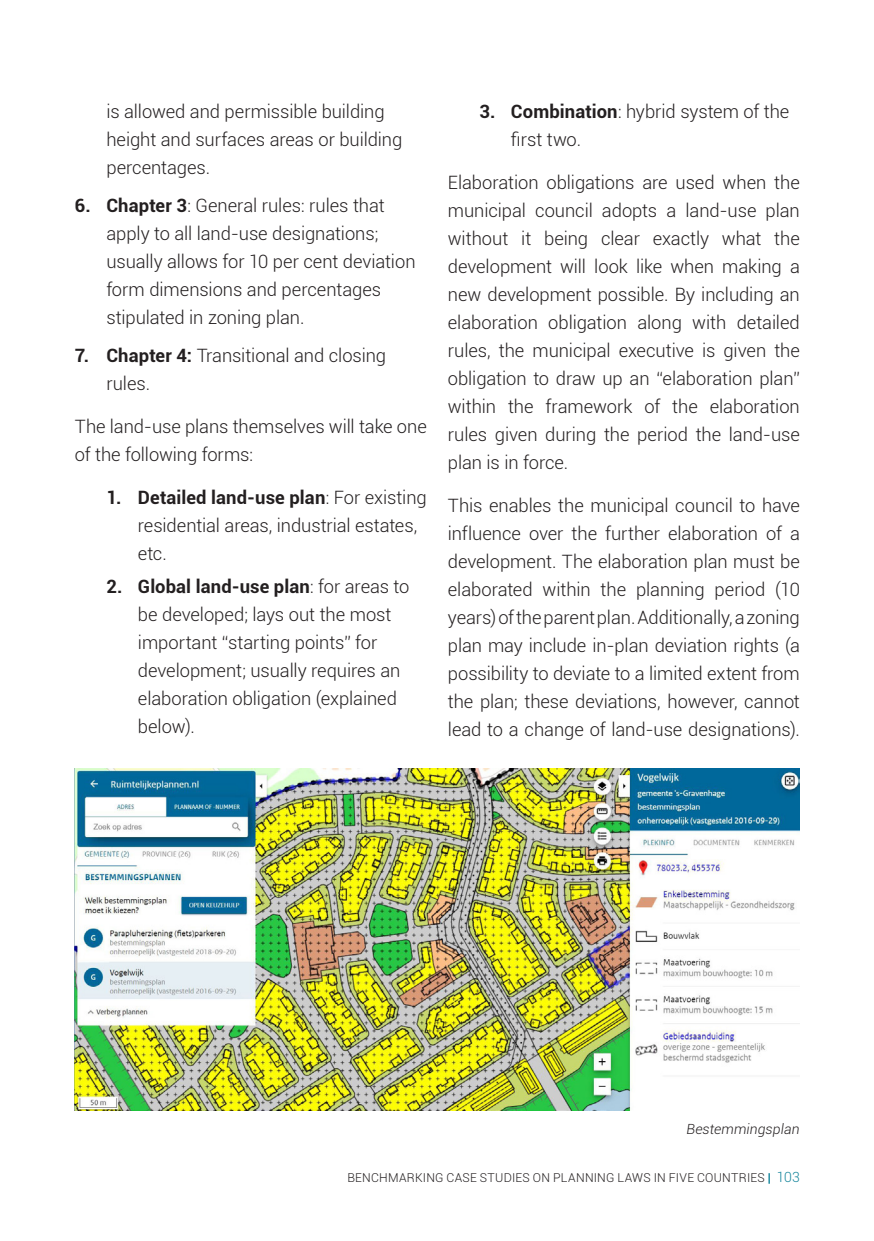
<style>
.page{position:relative;width:874px;height:1241px;background:#fff}
.page>*{position:absolute;margin:0;border:0;box-sizing:border-box;transform-origin:0 0}
.Body_text{font:300 18.38px/28px "Roboto";letter-spacing:-.005em;color:#231f20}
.Body_text-2{font:italic 300 14px "Roboto";letter-spacing:.005em;color:#231f20}
.t1{font:300 12.25px "Roboto";letter-spacing:.02em;color:#231f20}
.s1{font-weight:700}
.s2{font-weight:900;color:#17869c}
.s3{font-size:14px;color:#17869c}
</style>
<div class="page">
<img style="left:75px;top:768px;width:724px;height:341px">
<p class="Body_text" style="left:106px;top:97px;width:297px">is allowed and permissible building height and surfaces areas or building percentages.</p>
<p class="Body_text" style="left:106px;top:191px;width:310px;text-indent:-32px"><span class="s1">6. Chapter 3</span>: General rules: rules that apply to all land-use designations; usually allows for 10 per cent deviation form dimensions and percentages stipulated in zoning plan.</p>
<p class="Body_text" style="left:106px;top:341px;width:281px;text-indent:-32px"><span class="s1">7. Chapter 4:</span> Transitional and closing rules.</p>
<p class="Body_text" style="left:75px;top:412px;width:353px">The land-use plans themselves will take one of the following forms:</p>
<p class="Body_text" style="left:138px;top:482px;width:290px;text-indent:-32px"><span class="s1">1. Detailed land-use plan</span>: For existing residential areas, industrial estates, etc.</p>
<p class="Body_text" style="left:138px;top:571px;width:273px;text-indent:-32px"><span class="s1">2. Global land-use plan</span>: for areas to be developed; lays out the most important “starting points” for development; usually requires an elaboration obligation (explained below).</p>
<p class="Body_text" style="left:510px;top:97px;width:280px;text-indent:-32px"><span class="s1">3. Combination</span>: hybrid system of the first two.</p>
<p class="Body_text" style="left:447px;top:168px;width:353px;text-align:justify">Elaboration obligations are used when the municipal council adopts a land-use plan without it being clear exactly what the development will look like when making a new development possible. By including an elaboration obligation along with detailed rules, the municipal executive is given the obligation to draw up an “elaboration plan” within the framework of the elaboration rules given during the period the land-use plan is in force.</p>
<p class="Body_text" style="left:447px;top:491px;width:353px;text-align:justify">This enables the municipal council to have influence over the further elaboration of a development. The elaboration plan must be elaborated within the planning period (10 years) of the parent plan. Additionally, a zoning plan may include in-plan deviation rights (a possibility to deviate to a limited extent from the plan; these deviations, however, cannot lead to a change of land-use designations).</p>
<p class="Body_text-2" style="left:686px;top:1119px;width:114px">Bestemmingsplan</p>
<p class="t1" style="left:347px;top:1168px;width:453px">BENCHMARKING CASE STUDIES ON PLANNING LAWS IN FIVE COUNTRIES <span class="s2">|</span> <span class="s3">103</span></p>
</div>
